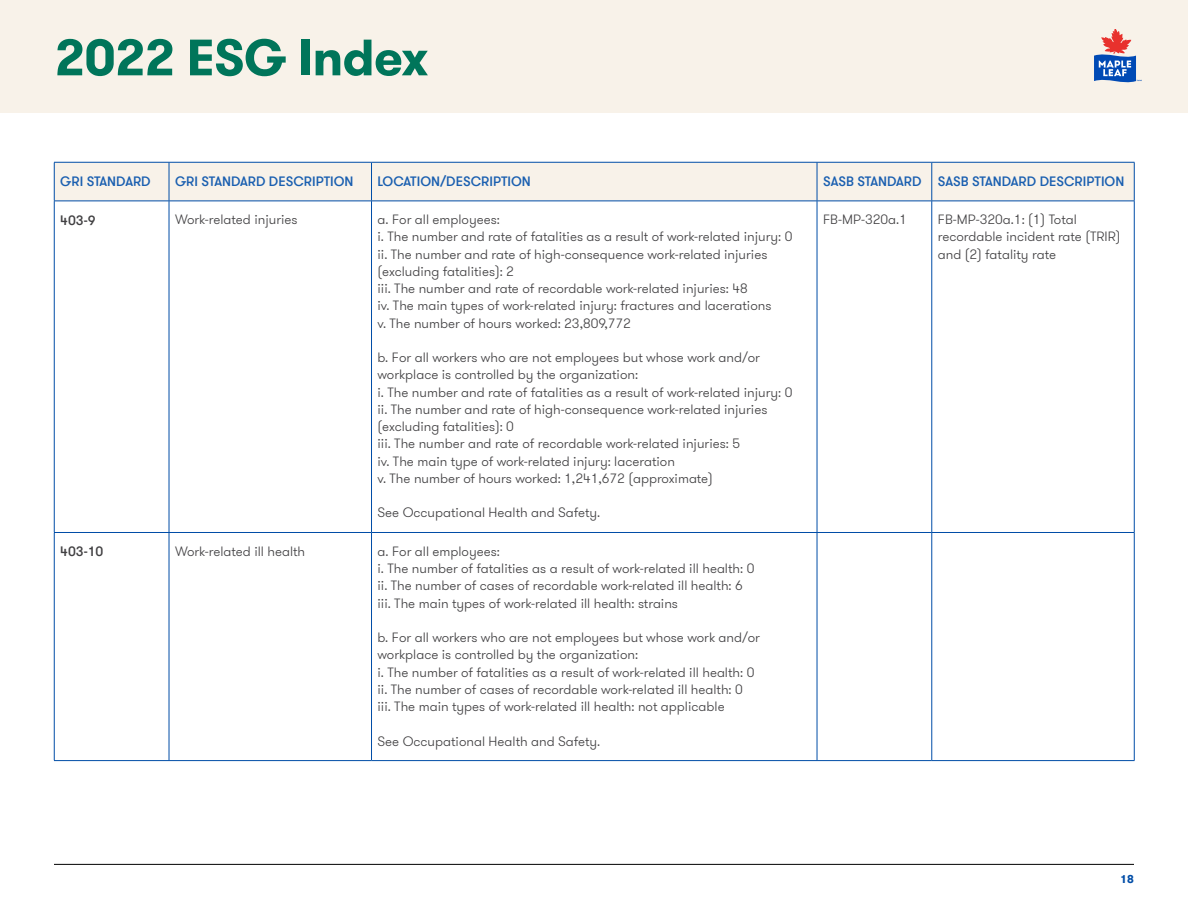
<style>
.page{position:relative;width:1188px;height:918px;background:#fff}
.page>*{position:absolute;margin:0;border:0;box-sizing:border-box;transform-origin:0 0}
.t1{font:700 51px "GT Walsheim";letter-spacing:-.02em;color:#00755a}
.Table_Text{font:300 13.5px/17.2px "GT Walsheim";color:#414042}
.Table_Head{font:500 13.5px "GT Walsheim";color:#1a5fb0}
.Table_Disclosure{font:500 13.5px "GT Walsheim";color:#414042}
.t2{font:700 11.25px "GT Walsheim";color:#004da7}
</style>
<div class="page">
<hr style="left:54px;top:864px;width:1080px;height:1px;background:#000">
<div style="left:0;top:0;width:1188px;height:112px;background:#f8f2e9"></div>
<svg style="left:1094px;top:29px;width:48px;height:53px"></svg>
<div style="left:55px;top:163px;width:1079px;height:38px;background:#f8f2e9"></div>
<hr style="left:54px;top:162px;width:115px;height:1px;background:#004da7">
<hr style="left:54px;top:163px;width:1px;height:38px;background:#004da7">
<hr style="left:169px;top:162px;width:203px;height:1px;background:#004da7">
<hr style="left:372px;top:162px;width:445px;height:1px;background:#004da7">
<hr style="left:817px;top:162px;width:115px;height:1px;background:#004da7">
<hr style="left:932px;top:162px;width:203px;height:1px;background:#004da7">
<hr style="left:1134px;top:163px;width:1px;height:38px;background:#004da7">
<hr style="left:54px;top:201px;width:115px;height:1px;background:#004da7">
<hr style="left:169px;top:201px;width:203px;height:1px;background:#004da7">
<hr style="left:372px;top:201px;width:445px;height:1px;background:#004da7">
<hr style="left:817px;top:201px;width:115px;height:1px;background:#004da7">
<hr style="left:932px;top:201px;width:203px;height:1px;background:#004da7">
<hr style="left:817px;top:201px;width:1px;height:331px;background:#004da7">
<hr style="left:817px;top:533px;width:1px;height:227px;background:#004da7">
<hr style="left:54px;top:532px;width:115px;height:1px;background:#004da7">
<hr style="left:169px;top:532px;width:203px;height:1px;background:#004da7">
<hr style="left:372px;top:532px;width:445px;height:1px;background:#004da7">
<hr style="left:817px;top:532px;width:115px;height:1px;background:#004da7">
<hr style="left:932px;top:532px;width:203px;height:1px;background:#004da7">
<hr style="left:169px;top:163px;width:1px;height:38px;background:#004da7">
<hr style="left:371px;top:163px;width:1px;height:38px;background:#004da7">
<hr style="left:817px;top:163px;width:1px;height:38px;background:#004da7">
<hr style="left:932px;top:163px;width:1px;height:38px;background:#004da7">
<hr style="left:371px;top:201px;width:1px;height:331px;background:#004da7">
<hr style="left:932px;top:201px;width:1px;height:331px;background:#004da7">
<hr style="left:371px;top:533px;width:1px;height:227px;background:#004da7">
<hr style="left:932px;top:533px;width:1px;height:227px;background:#004da7">
<hr style="left:54px;top:201px;width:1px;height:331px;background:#004da7">
<hr style="left:169px;top:201px;width:1px;height:331px;background:#004da7">
<hr style="left:1134px;top:201px;width:1px;height:331px;background:#004da7">
<hr style="left:54px;top:533px;width:1px;height:227px;background:#004da7">
<hr style="left:169px;top:533px;width:1px;height:227px;background:#004da7">
<hr style="left:1134px;top:533px;width:1px;height:227px;background:#004da7">
<hr style="left:54px;top:760px;width:115px;height:1px;background:#004da7">
<hr style="left:169px;top:760px;width:203px;height:1px;background:#004da7">
<hr style="left:372px;top:760px;width:445px;height:1px;background:#004da7">
<hr style="left:817px;top:760px;width:115px;height:1px;background:#004da7">
<hr style="left:932px;top:760px;width:203px;height:1px;background:#004da7">
<h1 class="t1" style="left:54px;top:25px;width:375px">2022 ESG Index</h1>
<p class="Table_Head" style="left:60px;top:173px;width:92px">GRI STANDARD</p>
<p class="Table_Head" style="left:175px;top:173px;width:180px">GRI STANDARD DESCRIPTION</p>
<p class="Table_Head" style="left:378px;top:173px;width:155px">LOCATION/DESCRIPTION</p>
<p class="Table_Head" style="left:823px;top:173px;width:100px">SASB STANDARD</p>
<p class="Table_Head" style="left:938px;top:173px;width:188px">SASB STANDARD DESCRIPTION</p>
<p class="Table_Disclosure" style="left:60px;top:211px;width:37px">403-9</p>
<p class="Table_Text" style="left:175px;top:211px;width:124px">Work-related injuries</p>
<p class="Table_Text" style="left:378px;top:211px;width:416px">a. For all employees:<br>i. The number and rate of fatalities as a result of work-related injury: 0 ii. The number and rate of high-consequence work-related injuries (excluding fatalities): 2<br>iii. The number and rate of recordable work-related injuries: 48<br>iv. The main types of work-related injury: fractures and lacerations<br>v. The number of hours worked: 23,809,772</p>
<p class="Table_Text" style="left:378px;top:349px;width:416px">b. For all workers who are not employees but whose work and/or workplace is controlled by the organization:<br>i. The number and rate of fatalities as a result of work-related injury: 0 ii. The number and rate of high-consequence work-related injuries (excluding fatalities): 0<br>iii. The number and rate of recordable work-related injuries: 5<br>iv. The main type of work-related injury: laceration<br>v. The number of hours worked: 1,241,672 (approximate)</p>
<p class="Table_Text" style="left:378px;top:504px;width:224px">See Occupational Health and Safety.</p>
<p class="Table_Text" style="left:823px;top:211px;width:85px">FB-MP-320a.1</p>
<p class="Table_Text" style="left:938px;top:211px;width:184px">FB-MP-320a.1: (1) Total recordable incident rate (TRIR) and (2) fatality rate</p>
<p class="Table_Disclosure" style="left:60px;top:543px;width:45px">403-10</p>
<p class="Table_Text" style="left:175px;top:543px;width:132px">Work-related ill health</p>
<p class="Table_Text" style="left:378px;top:543px;width:378px">a. For all employees:<br>i. The number of fatalities as a result of work-related ill health: 0 ii. The number of cases of recordable work-related ill health: 6 iii. The main types of work-related ill health: strains</p>
<p class="Table_Text" style="left:378px;top:629px;width:384px">b. For all workers who are not employees but whose work and/or workplace is controlled by the organization:<br>i. The number of fatalities as a result of work-related ill health: 0 ii. The number of cases of recordable work-related ill health: 0<br>iii. The main types of work-related ill health: not applicable</p>
<p class="Table_Text" style="left:378px;top:732px;width:224px">See Occupational Health and Safety.</p>
<p class="t2" style="left:1120px;top:872px;width:15px">18</p>
</div>
